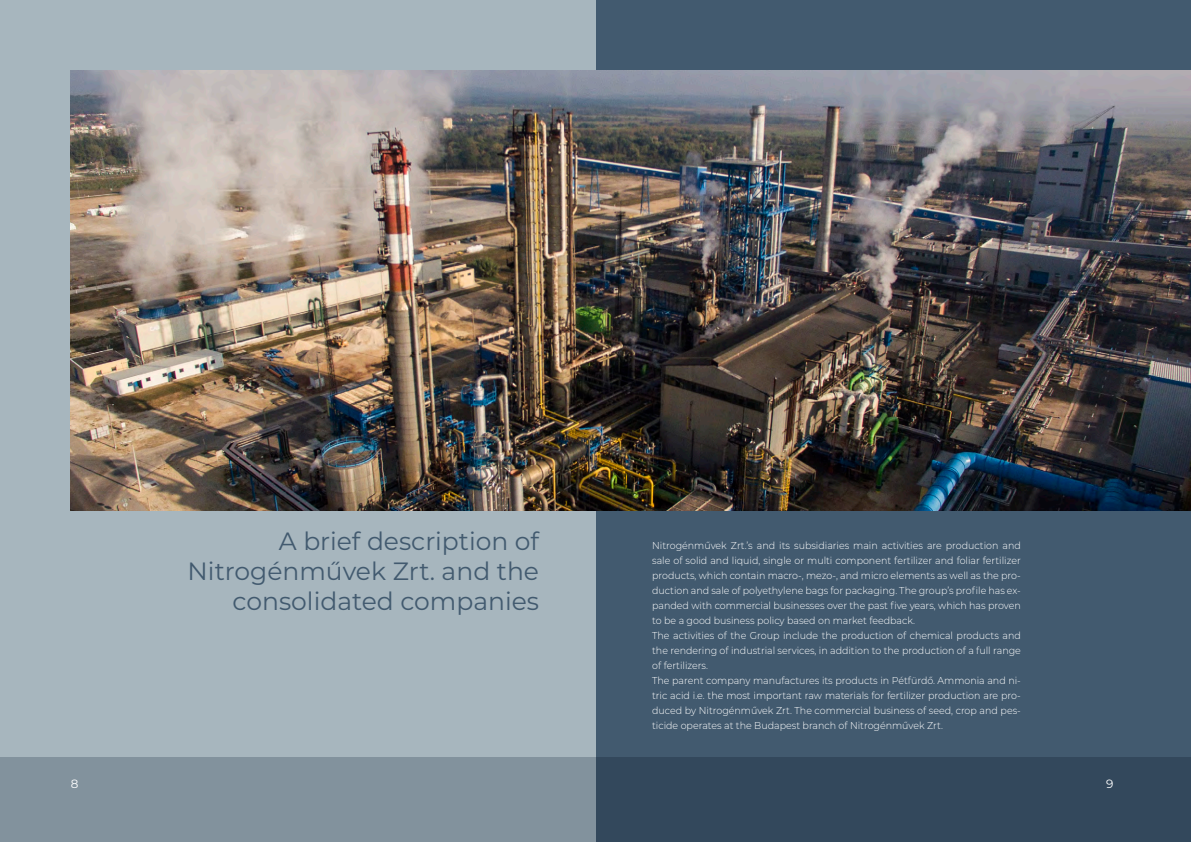
<style>
.page{position:relative;width:1191px;height:842px;background:#fff}
.page>*{position:absolute;margin:0;border:0;box-sizing:border-box;transform-origin:0 0}
.t1{font:25px/30px "Montserrat";color:#425a6f;text-align:right}
.t2{font:12px "Montserrat";color:#fff}
.t3{font:300 10px/15px "Montserrat";color:#fff;scale:.95 1}
</style>
<div class="page">
<div style="left:595px;top:0;width:596px;height:842px;background:#425a6f"></div>
<div style="left:0;top:0;width:595px;height:842px;background:#a7b6be"></div>
<svg style="left:0;top:757px;width:1191px;height:85px;background:#5a6d7c"></svg>
<img style="left:71px;top:70px;width:1120px;height:440px">
<h1 class="t1" style="left:188px;top:525px;width:353px">A brief description of<br>Nitrogénművek Zrt. and the consolidated companies</h1>
<p class="t3" style="left:652px;top:537px;width:389px">Nitrogénművek Zrt.’s and its subsidiaries main activities are production and sale of solid and liquid, single or multi component fertilizer and foliar fertilizer products, which contain macro-, mezo-, and micro elements as well as the pro&shy;duction and sale of polyethylene bags for packaging. The group’s profile has ex&shy;panded with commercial businesses over the past five years, which has proven to be a good business policy based on market feedback.<br>The activities of the Group include the production of chemical products and the rendering of industrial services, in addition to the production of a full range of fertilizers.<br>The parent company manufactures its products in Pétfürdő. Ammonia and ni&shy;tric acid i.e. the most important raw materials for fertilizer production are pro&shy;duced by Nitrogénművek Zrt. The commercial business of seed, crop and pes&shy;ticide operates at the Budapest branch of Nitrogénművek Zrt.</p>
<p class="t2" style="left:71px;top:775px;width:9px">8</p>
<p class="t2" style="left:1106px;top:775px;width:9px">9</p>
</div>
